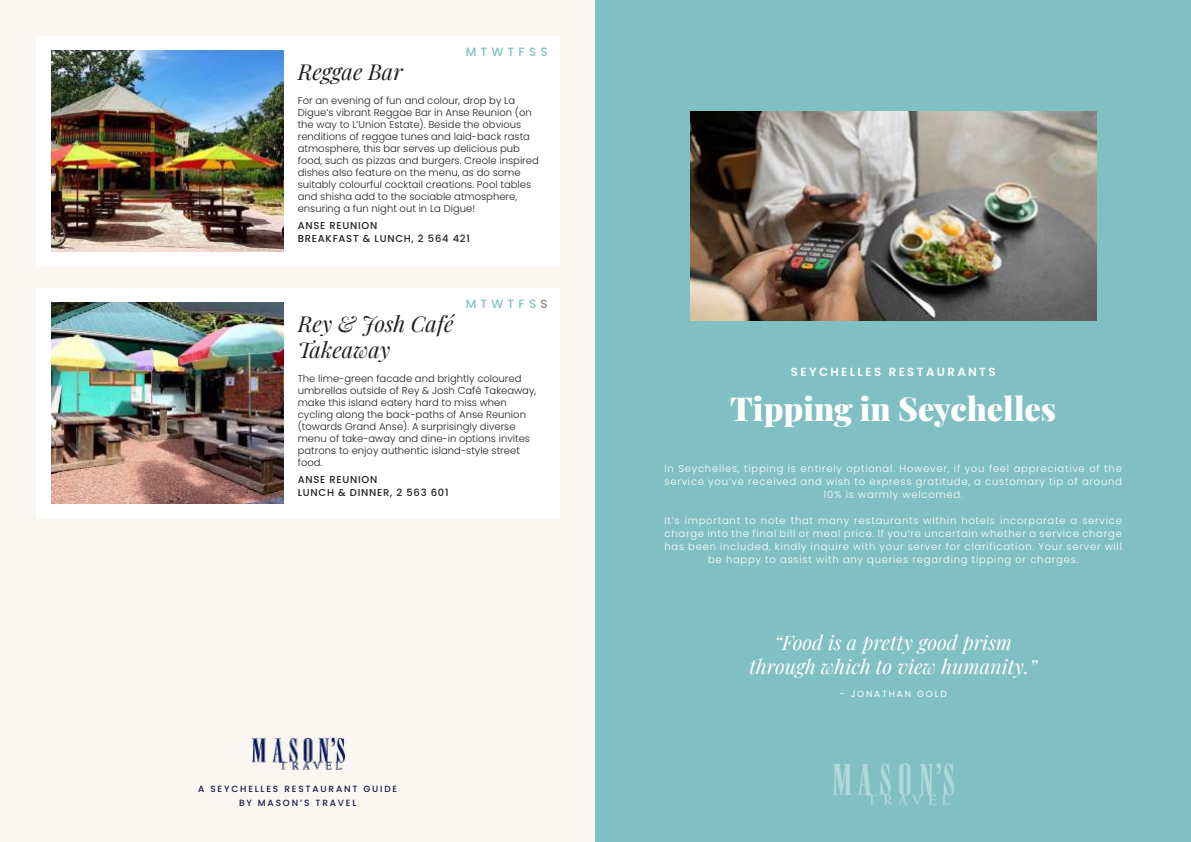
<style>
.page{position:relative;width:1191px;height:842px;background:#faf6f1}
.page>*{position:absolute;margin:0;border:0;box-sizing:border-box;transform-origin:0 0}
.t1{font:32.4px "Playfair Display";color:#fff}
.t2{font:italic 22px/26.4px "Playfair Display";color:#241f1f}
.t3{font:italic 20px/24px "Playfair Display";color:#fff;text-align:center}
.t4{font:500 12px "Poppins";letter-spacing:.35em;color:#81c0c2}
.t5{font:600 11.8px "Poppins";letter-spacing:.2em;color:#fff}
.t6{font:300 10px/12px "Poppins";color:#241f1f}
.t7{font:300 10px/13px "Poppins";letter-spacing:.075em;color:#fff;text-align:center}
.t8{font:500 10px/13px "Poppins";letter-spacing:.075em;color:#241f1f}
.t9{font:500 9px/14px "Poppins";letter-spacing:.2em;color:#161947;text-align:center}
.t10{font:9px "Poppins";letter-spacing:.2em;color:#fff}
.s1{color:#8f8882}
</style>
<div class="page">
<div style="left:36px;top:36px;width:523px;height:231px;background:#fff"></div>
<div style="left:36px;top:288px;width:523px;height:230px;background:#fff"></div>
<img style="left:51px;top:51px;width:232px;height:201px">
<img style="left:51px;top:303px;width:232px;height:201px">
<div style="left:595px;top:0;width:596px;height:842px;background:#81c0c2"></div>
<img style="left:690px;top:111px;width:406px;height:209px">
<img style="left:833px;top:763px;width:122px;height:42px">
<img style="left:250px;top:737px;width:95px;height:33px">
<p class="t4" style="left:466px;top:45px;width:83px">MTWTFSS</p>
<h2 class="t2" style="left:298px;top:57px;width:107px">Reggae Bar</h2>
<p class="t6" style="left:298px;top:94px;width:243px">For an evening of fun and colour, drop by La Digue’s vibrant Reggae Bar in Anse Reunion (on the way to L’Union Estate). Beside the obvious renditions of reggae tunes and laid-back rasta atmosphere, this bar serves up delicious pub food, such as pizzas and burgers. Creole inspired dishes also feature on the menu, as do some suitably colourful cocktail creations. Pool tables and shisha add to the sociable atmosphere, ensuring a fun night out in La Digue!</p>
<p class="t8" style="left:298px;top:219px;width:174px">ANSE REUNION<br>BREAKFAST &amp; LUNCH, 2 564 421</p>
<p class="t4" style="left:466px;top:297px;width:83px">MTWTFS<span class="s1">S</span></p>
<h2 class="t2" style="left:298px;top:308px;width:157px">Rey &amp; Josh Café<br>Takeaway</h2>
<p class="t6" style="left:298px;top:372px;width:240px">The lime-green facade and brightly coloured umbrellas outside of Rey &amp; Josh Café Takeaway, make this island eatery hard to miss when cycling along the back-paths of Anse Reunion (towards Grand Anse). A surprisingly diverse menu of take-away and dine-in options invites patrons to enjoy authentic island-style street food.</p>
<p class="t8" style="left:298px;top:473px;width:152px">ANSE REUNION<br>LUNCH &amp; DINNER, 2 563 601</p>
<p class="t9" style="left:198px;top:782px;width:201px">A SEYCHELLES RESTAURANT GUIDE<br>BY MASON’S TRAVEL</p>
<p class="t5" style="left:791px;top:365px;width:206px">SEYCHELLES RESTAURANTS</p>
<h1 class="t1" style="left:730px;top:384px;width:327px">Tipping in Seychelles</h1>
<p class="t7" style="left:664px;top:462px;width:459px">In Seychelles, tipping is entirely optional. However, if you feel appreciative of the service you’ve received and wish to express gratitude, a customary tip of around<br>10% is warmly welcomed.</p>
<p class="t7" style="left:664px;top:514px;width:459px">It’s important to note that many restaurants within hotels incorporate a service charge into the final bill or meal price. If you’re uncertain whether a service charge has been included, kindly inquire with your server for clarification. Your server will be happy to assist with any queries regarding tipping or charges.</p>
<h3 class="t3" style="left:749px;top:629px;width:289px">“Food is a pretty good prism through which to view humanity.”</h3>
<p class="t10" style="left:839px;top:689px;width:109px">- JONATHAN GOLD</p>
</div>
